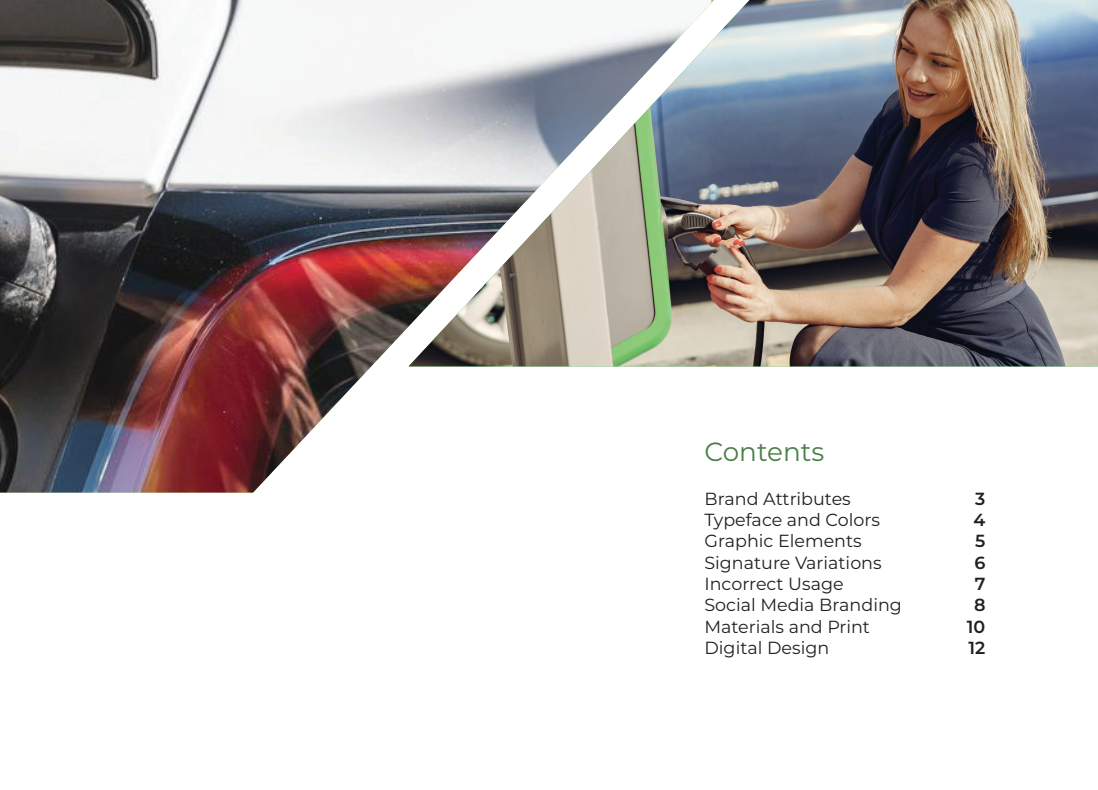
<style>
.page{position:relative;width:1098px;height:790px;background:#fff}
.page>*{position:absolute;margin:0;border:0;box-sizing:border-box;transform-origin:0 0}
.Page_Titles{font:26.25px "Montserrat";color:#497f46}
.t1{font:17.5px "Montserrat";color:#231f20}
.t2{font:600 17.5px "Montserrat";color:#231f20}
</style>
<div class="page">
<img style="left:0;top:0;width:711px;height:492px">
<img style="left:408px;top:0;width:689px;height:366px">
<p class="Page_Titles" style="left:704px;top:433px;width:121px">Contents</p>
<p class="t1" style="left:704px;top:486px;width:148px">Brand Attributes</p>
<p class="t2" style="left:975px;top:486px;width:12px">3</p>
<p class="t1" style="left:704px;top:507px;width:177px">Typeface and Colors</p>
<p class="t2" style="left:973px;top:507px;width:13px">4</p>
<p class="t1" style="left:704px;top:529px;width:159px">Graphic Elements</p>
<p class="t2" style="left:975px;top:528px;width:12px">5</p>
<p class="t1" style="left:704px;top:550px;width:179px">Signature Variations</p>
<p class="t2" style="left:974px;top:549px;width:12px">6</p>
<p class="t1" style="left:704px;top:571px;width:141px">Incorrect Usage</p>
<p class="t2" style="left:974px;top:571px;width:12px">7</p>
<p class="t1" style="left:704px;top:592px;width:199px">Social Media Branding</p>
<p class="t2" style="left:973px;top:592px;width:13px">8</p>
<p class="t1" style="left:704px;top:614px;width:167px">Materials and Print</p>
<p class="t2" style="left:966px;top:613px;width:20px">10</p>
<p class="t1" style="left:704px;top:635px;width:126px">Digital Design</p>
<p class="t2" style="left:968px;top:634px;width:18px">12</p>
</div>
